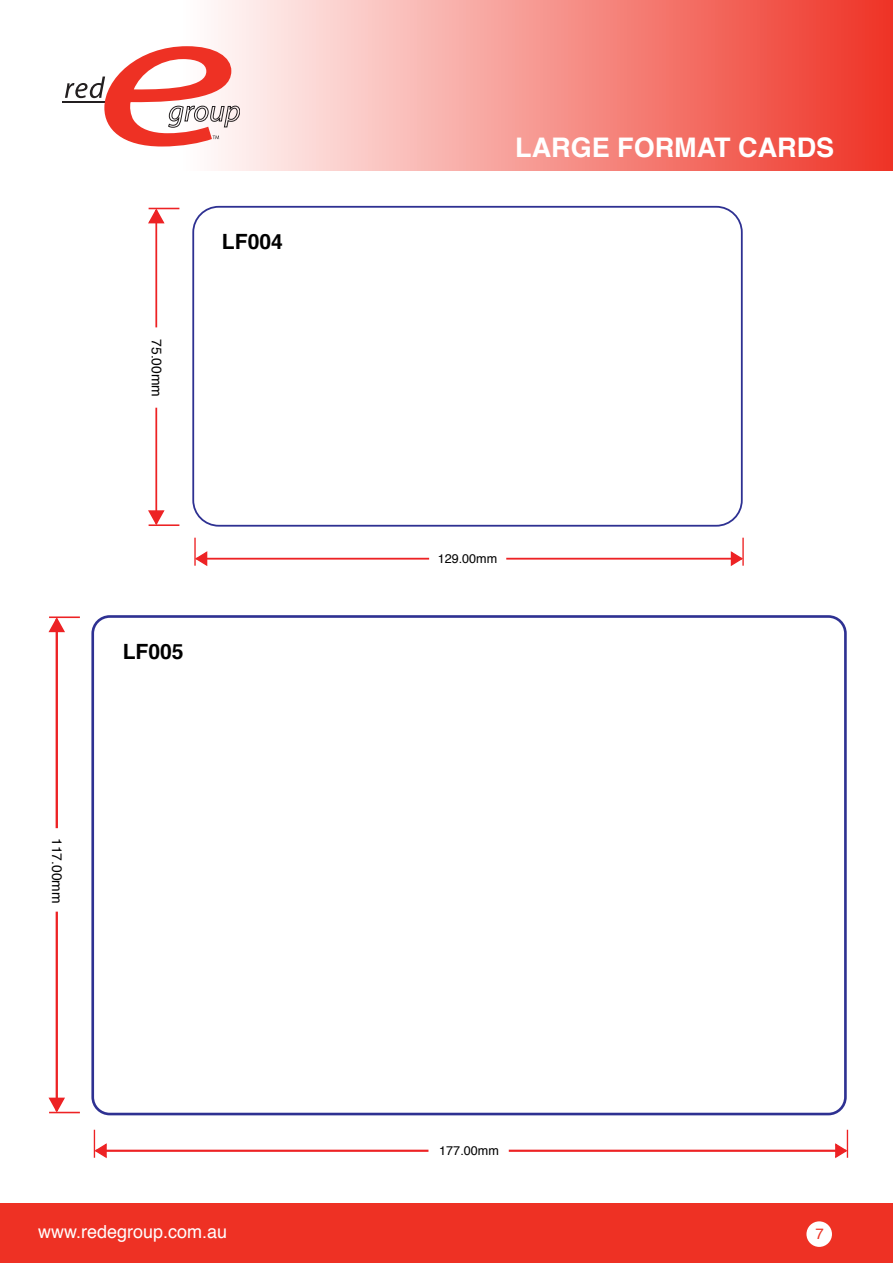
<style>
.page{position:relative;width:893px;height:1263px;background:#fff}
.page>*{position:absolute;margin:0;border:0;box-sizing:border-box;transform-origin:0 0}
.t1{font:700 27px "Helvetica";color:#fff}
.t2{font:700 21px "Helvetica";color:#000}
.t3{font:18px "Helvetica";color:#fff}
.t4{font:15px "Helvetica";color:#ee3124}
.t5{font:13.8px "Helvetica";color:#000}
.t6{font:12.6px "Helvetica";color:#000}
</style>
<div class="page">
<div style="left:0;top:1203px;width:893px;height:60px;background:#ee3124"></div>
<div style="left:0;top:0;width:893px;height:170px;background:linear-gradient(to right,#fff,#ef3c2f)"></div>
<hr style="left:63px;top:102px;width:46px;height:1px;background:#231f20">
<svg style="left:65px;top:46px;width:175px;height:100px"></svg>
<div style="left:192px;top:206px;width:551px;height:321px;border:2px solid #2e3192;border-radius:26px"></div>
<hr style="left:155px;top:408px;width:2px;height:116px;background:#ed2224">
<hr style="left:155px;top:210px;width:2px;height:117px;background:#ed2224">
<svg style="left:148px;top:207px;width:18px;height:18px"></svg>
<hr style="left:149px;top:524px;width:30px;height:2px;background:#ed2224">
<hr style="left:149px;top:208px;width:30px;height:1px;background:#ed2224">
<svg style="left:148px;top:509px;width:17px;height:17px"></svg>
<hr style="left:506px;top:558px;width:236px;height:2px;background:#ed2224">
<hr style="left:196px;top:558px;width:233px;height:2px;background:#ed2224">
<svg style="left:196px;top:551px;width:12px;height:15px"></svg>
<hr style="left:742px;top:538px;width:2px;height:28px;background:#ed2224">
<hr style="left:194px;top:538px;width:2px;height:28px;background:#ed2224">
<svg style="left:730px;top:550px;width:14px;height:16px"></svg>
<div style="left:91px;top:615px;width:756px;height:500px;border:3px solid #2e3192;border-radius:17px"></div>
<hr style="left:509px;top:1150px;width:337px;height:2px;background:#ed2224">
<hr style="left:96px;top:1150px;width:332px;height:2px;background:#ed2224">
<svg style="left:93px;top:1130px;width:15px;height:29px"></svg>
<svg style="left:834px;top:1130px;width:15px;height:29px"></svg>
<hr style="left:56px;top:912px;width:2px;height:199px;background:#ed2224">
<hr style="left:56px;top:619px;width:2px;height:209px;background:#ed2224">
<svg style="left:48px;top:618px;width:18px;height:15px"></svg>
<hr style="left:49px;top:1112px;width:31px;height:1px;background:#ed2224">
<hr style="left:49px;top:616px;width:31px;height:2px;background:#ed2224">
<svg style="left:48px;top:1096px;width:18px;height:18px"></svg>
<div style="left:806px;top:1221px;width:26px;height:26px;background:#fff;border-radius:50%"></div>
<p class="t5" style="left:167px;top:339px;width:59px;rotate:90deg">75.00mm</p>
<p class="t2" style="left:222px;top:225px;width:62px">LF004</p>
<p class="t2" style="left:123px;top:635px;width:62px">LF005</p>
<p class="t5" style="left:68px;top:838px;width:67px;rotate:90deg">117.00mm</p>
<p class="t3" style="left:38px;top:1218px;width:191px">www.redegroup.com.au</p>
<h1 class="t1" style="left:515px;top:126px;width:320px">LARGE FORMAT CARDS</h1>
<p class="t6" style="left:438px;top:549px;width:61px">129.00mm</p>
<p class="t6" style="left:439px;top:1141px;width:61px">177.00mm</p>
<p class="t4" style="left:815px;top:1222px;width:10px">7</p>
</div>
